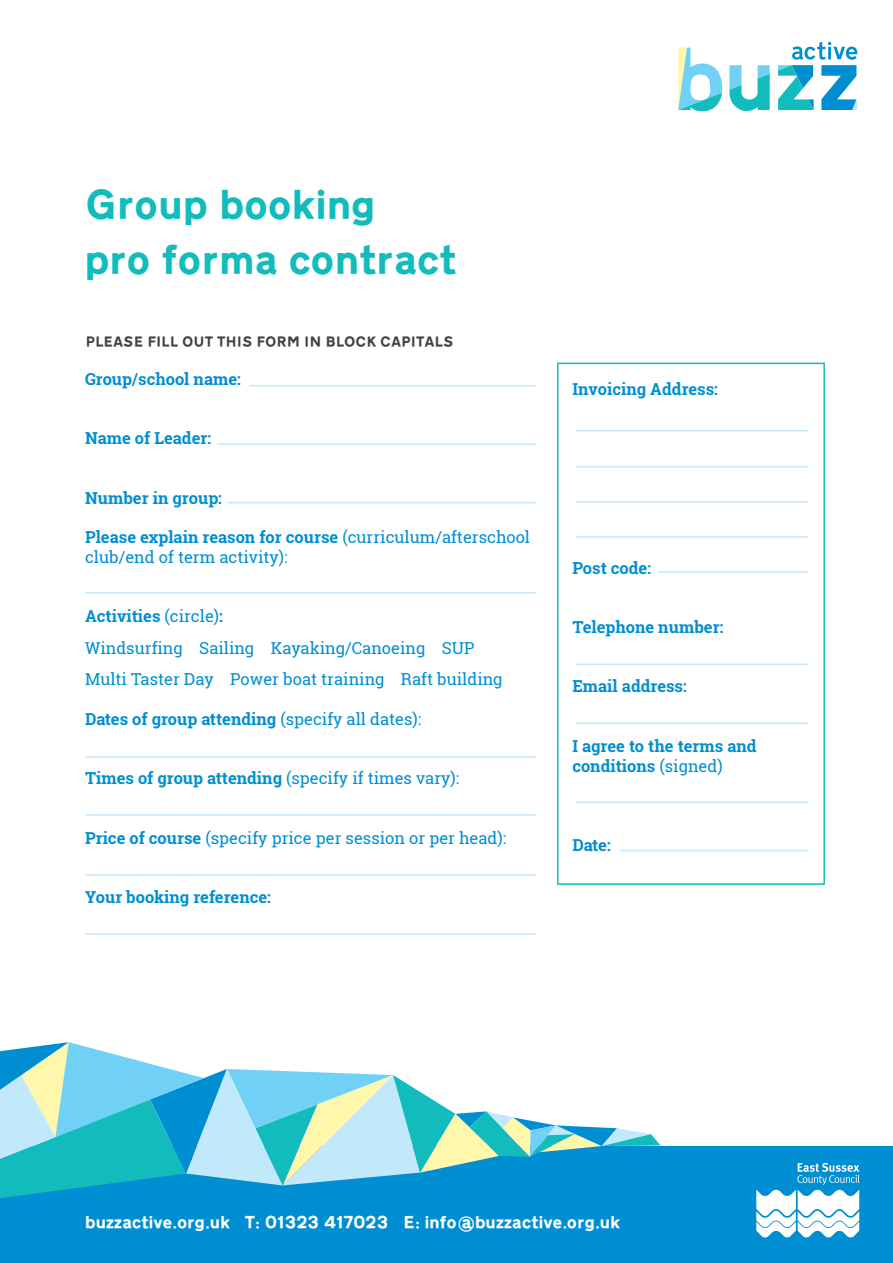
<style>
.page{position:relative;width:893px;height:1263px;background:#fff}
.page>*{position:absolute;margin:0;border:0;box-sizing:border-box;transform-origin:0 0}
.t1{font:800 39px/55.3px "Transport";color:#12bcbc}
.t2{font:700 16.5px/19.8px "Roboto Slab";color:#008ed3}
.t3{font:16.5px/31.5px "Roboto Slab";color:#008ed3}
.t4{font:800 16.5px "Transport";color:#fff}
.t5{font:800 13.5px "Transport";color:#414042}
.s1{font-weight:700}
.s2{font-weight:400}
</style>
<div class="page">
<div style="left:0;top:1146px;width:893px;height:117px;background:#008ed3"></div>
<svg style="left:0;top:1042px;width:660px;height:156px"></svg>
<svg style="left:756px;top:1163px;width:103px;height:75px"></svg>
<svg style="left:678px;top:48px;width:45px;height:63px"></svg>
<svg style="left:729px;top:65px;width:41px;height:46px"></svg>
<svg style="left:778px;top:42px;width:79px;height:68px"></svg>
<hr style="left:250px;top:385px;width:286px;height:1px;background:#c1e8fb">
<hr style="left:217px;top:443px;width:319px;height:2px;background:#c1e8fb">
<hr style="left:576px;top:430px;width:232px;height:1px;background:#c1e8fb">
<hr style="left:576px;top:466px;width:232px;height:1px;background:#c1e8fb">
<hr style="left:576px;top:501px;width:232px;height:1px;background:#c1e8fb">
<hr style="left:576px;top:536px;width:232px;height:2px;background:#c1e8fb">
<hr style="left:658px;top:571px;width:150px;height:2px;background:#c1e8fb">
<hr style="left:576px;top:664px;width:232px;height:1px;background:#c1e8fb">
<hr style="left:576px;top:722px;width:232px;height:2px;background:#c1e8fb">
<hr style="left:576px;top:802px;width:232px;height:1px;background:#c1e8fb">
<hr style="left:620px;top:850px;width:188px;height:1px;background:#c1e8fb">
<hr style="left:228px;top:502px;width:308px;height:1px;background:#c1e8fb">
<hr style="left:85px;top:592px;width:451px;height:2px;background:#c1e8fb">
<hr style="left:85px;top:756px;width:451px;height:2px;background:#c1e8fb">
<hr style="left:85px;top:814px;width:451px;height:2px;background:#c1e8fb">
<hr style="left:85px;top:874px;width:451px;height:2px;background:#c1e8fb">
<hr style="left:85px;top:933px;width:451px;height:2px;background:#c1e8fb">
<div style="left:557px;top:363px;width:268px;height:522px;border:2px solid #12bcbc"></div>
<h1 class="t1" style="left:85px;top:177px;width:373px">Group booking<br>pro forma contract</h1>
<p class="t5" style="left:85px;top:333px;width:370px">Please fill out this form in block capitals</p>
<p class="t2" style="left:85px;top:369px;width:157px">Group/school name:</p>
<p class="t2" style="left:85px;top:428px;width:128px">Name of Leader:</p>
<p class="t2" style="left:85px;top:487px;width:138px">Number in group:</p>
<p class="t3" style="left:85px;top:527px;width:447px;line-height:19.8px"><span class="s1">Please explain reason for course</span> (curriculum/afterschool club/end of term activity):</p>
<p class="t3" style="left:85px;top:600px;width:419px"><span class="s1">Activities</span> (circle)<span class="s1">:<br></span>Windsurfing Sailing Kayaking/Canoeing SUP<br>Multi Taster Day Power boat training Raft building</p>
<p class="t2" style="left:85px;top:709px;width:338px">Dates of group attending <span class="s2">(specify all dates):</span></p>
<p class="t2" style="left:85px;top:768px;width:376px">Times of group attending <span class="s2">(specify if times vary):</span></p>
<p class="t3" style="left:85px;top:822px;width:423px"><span class="s1">Price of course</span> (specify price per session or per head):</p>
<p class="t2" style="left:85px;top:887px;width:187px">Your booking reference:</p>
<p class="t2" style="left:572px;top:379px;width:147px">Invoicing Address:</p>
<p class="t2" style="left:572px;top:557px;width:80px">Post code:</p>
<p class="t2" style="left:572px;top:617px;width:152px">Telephone number:</p>
<p class="t2" style="left:572px;top:676px;width:116px">Email address:</p>
<p class="t2" style="left:572px;top:736px;width:186px">I agree to the terms and conditions <span class="s2">(signed)</span></p>
<p class="t2" style="left:572px;top:835px;width:40px">Date:</p>
<p class="t4" style="left:85px;top:1212px;width:537px">buzzactive.org.uk T: 01323 417023 E: info @buzzactive.org.uk</p>
</div>
